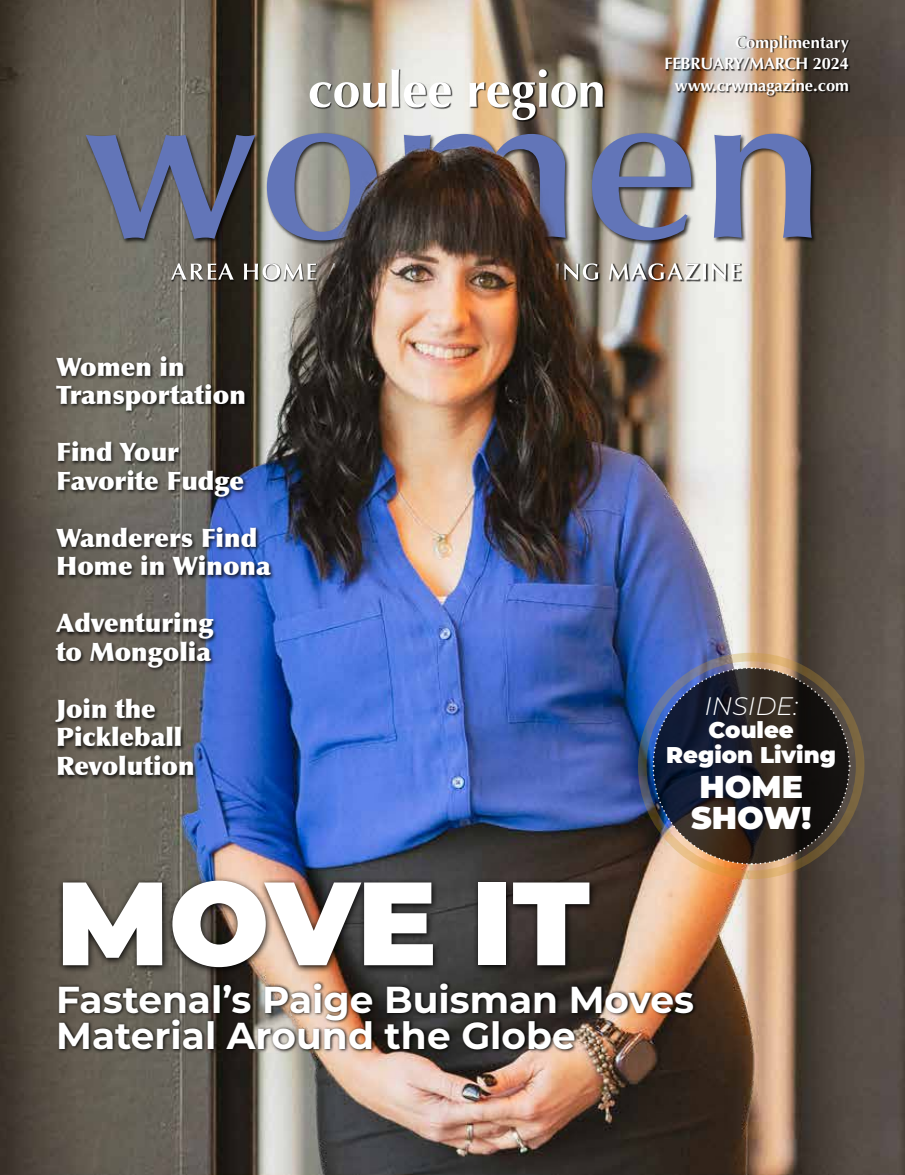
<style>
.page{position:relative;width:905px;height:1175px;background:#fff}
.page>*{position:absolute;margin:0;border:0;box-sizing:border-box;transform-origin:0 0}
.t1{font:900 118.2px "Montserrat";letter-spacing:-.005em;color:#fff}
.t2{font:700 37.5px/36px "Montserrat";color:#fff}
.t3{font:900 31.5px/31.5px "Montserrat";color:#fff}
.t4{font:900 25.5px/28.5px "Optima";color:#fff}
.t5{font:italic 300 25.35px "Montserrat";color:#fff}
.t6{font:900 22.8px/25.5px "Montserrat";color:#fff;text-align:center}
.t7{font:700 16.5px/21.8px "Optima";color:#fff;text-align:right}
</style>
<div class="page">
<img style="left:0;top:0;width:904px;height:1174px">
<div style="left:171px;top:264px;width:571px;height:18px;background:#000;opacity:.75"></div>
<img style="left:171px;top:263px;width:569px;height:17px">
<div style="left:84px;top:132px;width:733px;height:114px;background:#000;opacity:.75"></div>
<img style="left:86px;top:133px;width:725px;height:107px">
<div style="left:310px;top:69px;width:294px;height:53px;background:#000;opacity:.75"></div>
<svg style="left:310px;top:69px;width:292px;height:51px"></svg>
<div style="left:666px;top:35px;width:184px;height:62px;background:#000;opacity:.75"></div>
<svg style="left:57px;top:875px;width:541px;height:100px;background:#322d29"></svg>
<img style="left:57px;top:980px;width:640px;height:73px">
<div style="left:54px;top:354px;width:221px;height:426px;background:#000;opacity:.85"></div>
<svg style="left:651px;top:666px;width:199px;height:199px;background:#343135"></svg>
<div style="left:638px;top:652px;width:226px;height:227px;border:9px solid #ca9a2c;border-radius:50%"></div>
<p class="t7" style="left:664px;top:31px;width:186px">Complimentary<br>FEBRUARY/MARCH 2024 www.crwmagazine.com</p>
<p class="t4" style="left:56px;top:352px;width:191px">Women in<br>Transportation</p>
<p class="t4" style="left:56px;top:438px;width:189px">Find Your<br>Favorite Fudge</p>
<p class="t4" style="left:56px;top:523px;width:216px">Wanderers Find<br>Home in Winona</p>
<p class="t4" style="left:56px;top:609px;width:159px">Adventuring to Mongolia</p>
<p class="t4" style="left:56px;top:694px;width:140px">Join the<br>Pickleball<br>Revolution</p>
<p class="t5" style="left:704px;top:689px;width:95px">INSIDE:</p>
<p class="t6" style="left:666px;top:715px;width:171px">Coulee<br>Region Living</p>
<p class="t3" style="left:691px;top:769px;width:122px">HOME<br>SHOW!</p>
<h1 class="t1" style="left:56px;top:834px;width:535px">MOVE IT</h1>
<h2 class="t2" style="left:56px;top:979px;width:639px">Fastenal’s Paige Buisman Moves<br>Material Around the Globe</h2>
</div>
